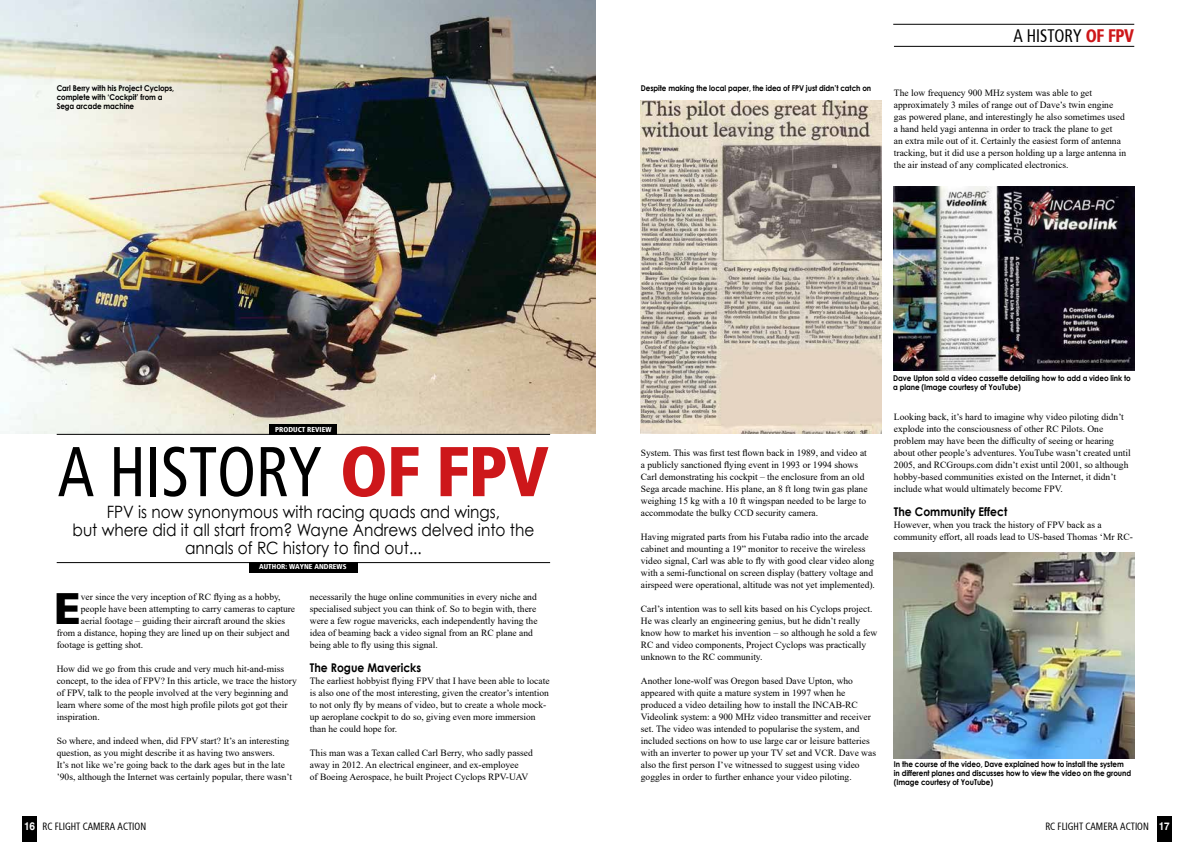
<style>
.page{position:relative;width:1191px;height:842px;background:#fff}
.page>*{position:absolute;margin:0;border:0;box-sizing:border-box;transform-origin:0 0}
.t1{font:condensed 70.3px "Frutiger";color:#000;scale:.9 1}
.t2{font:900 43.9px "Frutiger";color:#000}
.t3{font:condensed 18.1px "Frutiger";color:#000;scale:.9 1}
.t4{font:17px/18px "Century Gothic";color:#000;text-align:center;scale:.9 1}
.t5{font:700 12px "Century Gothic";color:#000;scale:.9 1}
.t6{font:condensed 10.5px "Frutiger";color:#000;scale:.9 1}
.t7{font:9.5px/12px "Times New Roman";color:#000}
.t8{font:700 8px/9px "Century Gothic";letter-spacing:-.01em;color:#000;scale:.9 1}
.t9{font:900 condensed 7.2px "Frutiger";color:#fff}
.s1{font-weight:900;color:#cd171a}
.s2{font-family:"Swiss 721 BT";font-weight:700;font-stretch:normal;font-size:11px;color:#fff}
</style>
<div class="page">
<img style="left:0;top:0;width:595px;height:434px">
<img style="left:641px;top:100px;width:240px;height:333px">
<img style="left:894px;top:186px;width:240px;height:185px">
<img style="left:894px;top:553px;width:240px;height:205px">
<div style="left:249px;top:562px;width:108px;height:10px;background:#000"></div>
<hr style="left:57px;top:562px;width:493px;height:1px;background:#000">
<div style="left:270px;top:424px;width:67px;height:11px;background:#000"></div>
<hr style="left:57px;top:434px;width:493px;height:1px;background:#000">
<hr style="left:894px;top:46px;width:240px;height:1px;background:#000">
<hr style="left:893px;top:24px;width:241px;height:1px;background:#000">
<div style="left:23px;top:816px;width:14px;height:26px;background:#000"></div>
<div style="left:1157px;top:816px;width:14px;height:26px;background:#000"></div>
<p class="t8" style="left:57px;top:83px;width:132px">Carl Berry with his Project Cyclops, complete with ‘Cockpit’ from a<br>Sega arcade machine</p>
<p class="t8" style="left:641px;top:83px;width:257px">Despite making the local paper, the idea of FPV just didn’t catch on</p>
<h3 class="t3" style="left:1013px;top:28px;width:136px">A HISTORY <span class="s1">OF FPV</span></h3>
<p class="t7" style="left:894px;top:86px;width:234px">The low frequency 900 MHz system was able to get approximately 3 miles of range out of Dave’s twin engine gas powered plane, and interestingly he also sometimes used a hand held yagi antenna in order to track the plane to get<br>an extra mile out of it. Certainly the easiest form of antenna tracking, but it did use a person holding up a large antenna in the air instead of any complicated electronics.</p>
<p class="t9" style="left:275px;top:426px;width:58px">PRODUCT REVIEW</p>
<h1 class="t1" style="left:58px;top:441px;width:547px">A HISTORY <span class="s1">OF FPV</span></h1>
<h3 class="t4" style="left:73px;top:502px;width:514px">FPV is now synonymous with racing quads and wings,<br>but where did it all start from? Wayne Andrews delved into the annals of RC history to find out...</h3>
<p class="t9" style="left:259px;top:564px;width:89px">AUTHOR: WAYNE ANDREWS</p>
<h2 class="t2" style="left:54px;top:589px;width:28px">E</h2>
<p class="t7" style="left:81px;top:591px;width:201px">ver since the very inception of RC flying as a hobby,</p>
<p class="t7" style="left:81px;top:603px;width:216px">people have been attempting to carry cameras to capture</p>
<p class="t7" style="left:81px;top:615px;width:206px">aerial footage – guiding their aircraft around the skies</p>
<p class="t7" style="left:57px;top:627px;width:234px">from a distance, hoping they are lined up on their subject and</p>
<p class="t7" style="left:57px;top:639px;width:88px">footage is getting shot.</p>
<p class="t7" style="left:57px;top:663px;width:242px">How did we go from this crude and very much hit-and-miss concept, to the idea of FPV? In this article, we trace the history of FPV, talk to the people involved at the very beginning and learn where some of the most high profile pilots got got their inspiration.</p>
<p class="t7" style="left:57px;top:735px;width:237px">So where, and indeed when, did FPV start? It’s an interesting question, as you might describe it as having two answers.<br>It’s not like we’re going back to the dark ages but in the late ’90s, although the Internet was certainly popular, there wasn’t</p>
<p class="t7" style="left:310px;top:590px;width:229px">necessarily the huge online communities in every niche and specialised subject you can think of. So to begin with, there were a few rogue mavericks, each independently having the idea of beaming back a video signal from an RC plane and being able to fly using this signal.</p>
<p class="t5" style="left:310px;top:660px;width:125px">The Rogue Mavericks</p>
<p class="t7" style="left:310px;top:675px;width:241px">The earliest hobbyist flying FPV that I have been able to locate is also one of the most interesting, given the creator’s intention to not only fly by means of video, but to create a whole mock&shy;up aeroplane cockpit to do so, giving even more immersion than he could hope for.</p>
<p class="t7" style="left:310px;top:747px;width:225px">This man was a Texan called Carl Berry, who sadly passed away in 2012. An electrical engineer, and ex-employee<br>of Boeing Aerospace, he built Project Cyclops RPV-UAV</p>
<p class="t7" style="left:641px;top:447px;width:228px">System. This was first test flown back in 1989, and video at a publicly sanctioned flying event in 1993 or 1994 shows Carl demonstrating his cockpit – the enclosure from an old Sega arcade machine. His plane, an 8 ft long twin gas plane weighing 15 kg with a 10 ft wingspan needed to be large to accommodate the bulky CCD security camera.</p>
<p class="t7" style="left:641px;top:531px;width:236px">Having migrated parts from his Futaba radio into the arcade cabinet and mounting a 19” monitor to receive the wireless video signal, Carl was able to fly with good clear video along with a semi-functional on screen display (battery voltage and airspeed were operational, altitude was not yet implemented).</p>
<p class="t7" style="left:641px;top:602px;width:238px">Carl’s intention was to sell kits based on his Cyclops project.<br>He was clearly an engineering genius, but he didn’t really know how to market his invention – so although he sold a few RC and video components, Project Cyclops was practically unknown to the RC community.</p>
<p class="t7" style="left:641px;top:674px;width:237px">Another lone-wolf was Oregon based Dave Upton, who appeared with quite a mature system in 1997 when he produced a video detailing how to install the INCAB-RC Videolink system: a 900 MHz video transmitter and receiver set. The video was intended to popularise the system, and included sections on how to use large car or leisure batteries with an inverter to power up your TV set and VCR. Dave was also the first person I’ve witnessed to suggest using video goggles in order to further enhance your video piloting.</p>
<p class="t8" style="left:893px;top:373px;width:265px">Dave Upton sold a video cassette detailing how to add a video link to a plane (Image courtesy of YouTube)</p>
<p class="t7" style="left:894px;top:410px;width:238px">Looking back, it’s hard to imagine why video piloting didn’t explode into the consciousness of other RC Pilots. One problem may have been the difficulty of seeing or hearing about other people’s adventures. YouTube wasn’t created until 2005, and RCGroups.com didn’t exist until 2001, so although hobby-based communities existed on the Internet, it didn’t include what would ultimately become FPV.</p>
<p class="t5" style="left:894px;top:504px;width:127px">The Community Effect</p>
<p class="t7" style="left:894px;top:519px;width:240px">However, when you track the history of FPV back as a community effort, all roads lead to US-based Thomas ‘Mr RC-</p>
<p class="t8" style="left:894px;top:760px;width:265px">In the course of the video, Dave explained how to install the system in different planes and discusses how to view the video on the ground (Image courtesy of YouTube)</p>
<p class="t6" style="left:24px;top:822px;width:137px"><span class="s2">16</span> RC FLIGHT CAMERA ACTION</p>
<p class="t6" style="left:1045px;top:822px;width:140px">RC FLIGHT CAMERA ACTION <span class="s2">17</span></p>
</div>
